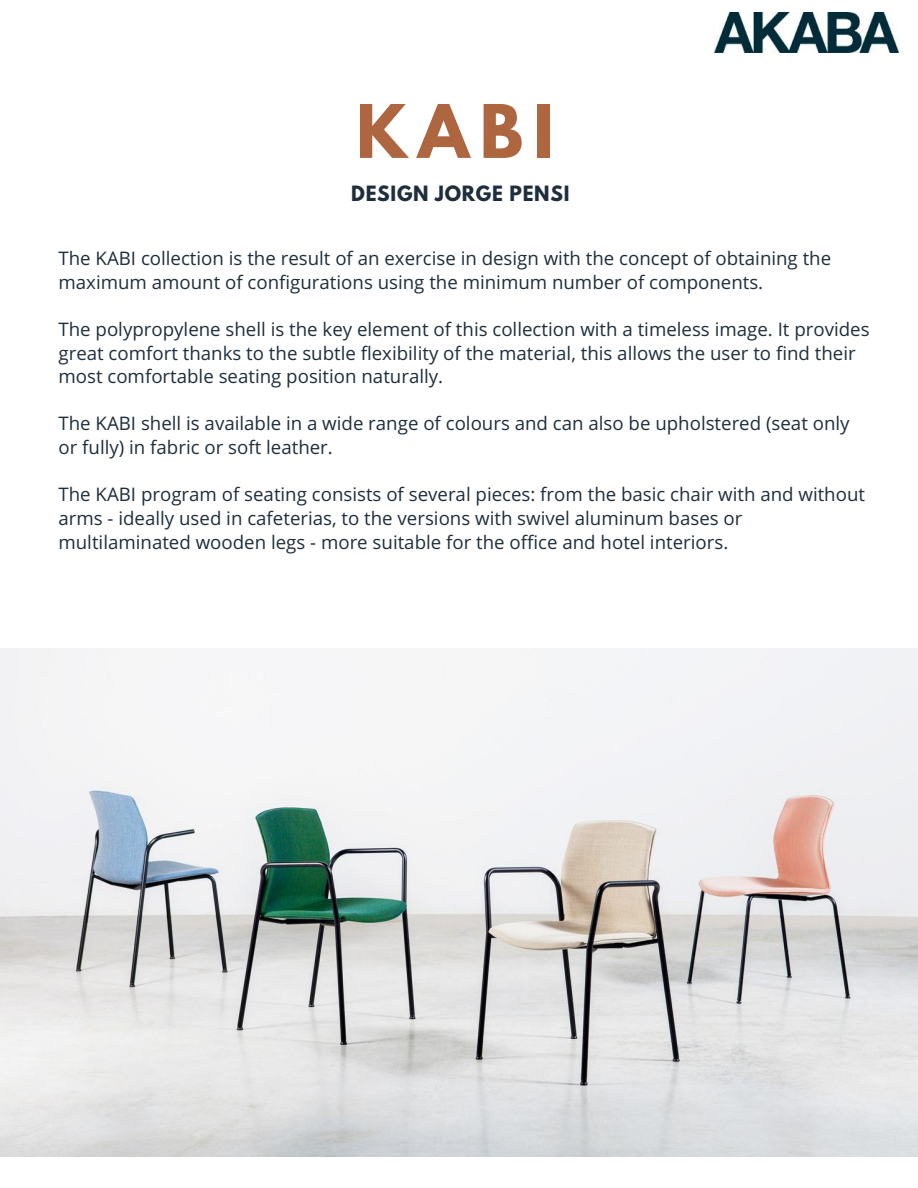
<style>
.page{position:relative;width:918px;height:1188px;background:#fff}
.page>*{position:absolute;margin:0;border:0;box-sizing:border-box;transform-origin:0 0}
.t1{font:700 65.4px "League Spartan";color:#ae6640}
.t2{font:18.75px/23.7px "Open Sans";color:#1f2e3c}
.t3{font:700 18.75px "League Spartan";letter-spacing:.04em;color:#1f2e3c}
</style>
<div class="page">
<img style="left:714px;top:12px;width:185px;height:41px">
<img style="left:0;top:648px;width:918px;height:508px">
<h1 class="t1" style="left:356px;top:99px;width:199px">KABI</h1>
<p class="t3" style="left:351px;top:184px;width:220px">DESIGN JORGE PENSI</p>
<p class="t2" style="left:58px;top:246px;width:774px">The KABI collection is the result of an exercise in design with the concept of obtaining the maximum amount of configurations using the minimum number of components.</p>
<p class="t2" style="left:58px;top:317px;width:813px">The polypropylene shell is the key element of this collection with a timeless image. It provides great comfort thanks to the subtle flexibility of the material, this allows the user to find their most comfortable seating position naturally.</p>
<p class="t2" style="left:58px;top:411px;width:793px">The KABI shell is available in a wide range of colours and can also be upholstered (seat only or fully) in fabric or soft leather.</p>
<p class="t2" style="left:58px;top:482px;width:808px">The KABI program of seating consists of several pieces: from the basic chair with and without arms - ideally used in cafeterias, to the versions with swivel aluminum bases or multilaminated wooden legs - more suitable for the office and hotel interiors.</p>
</div>
